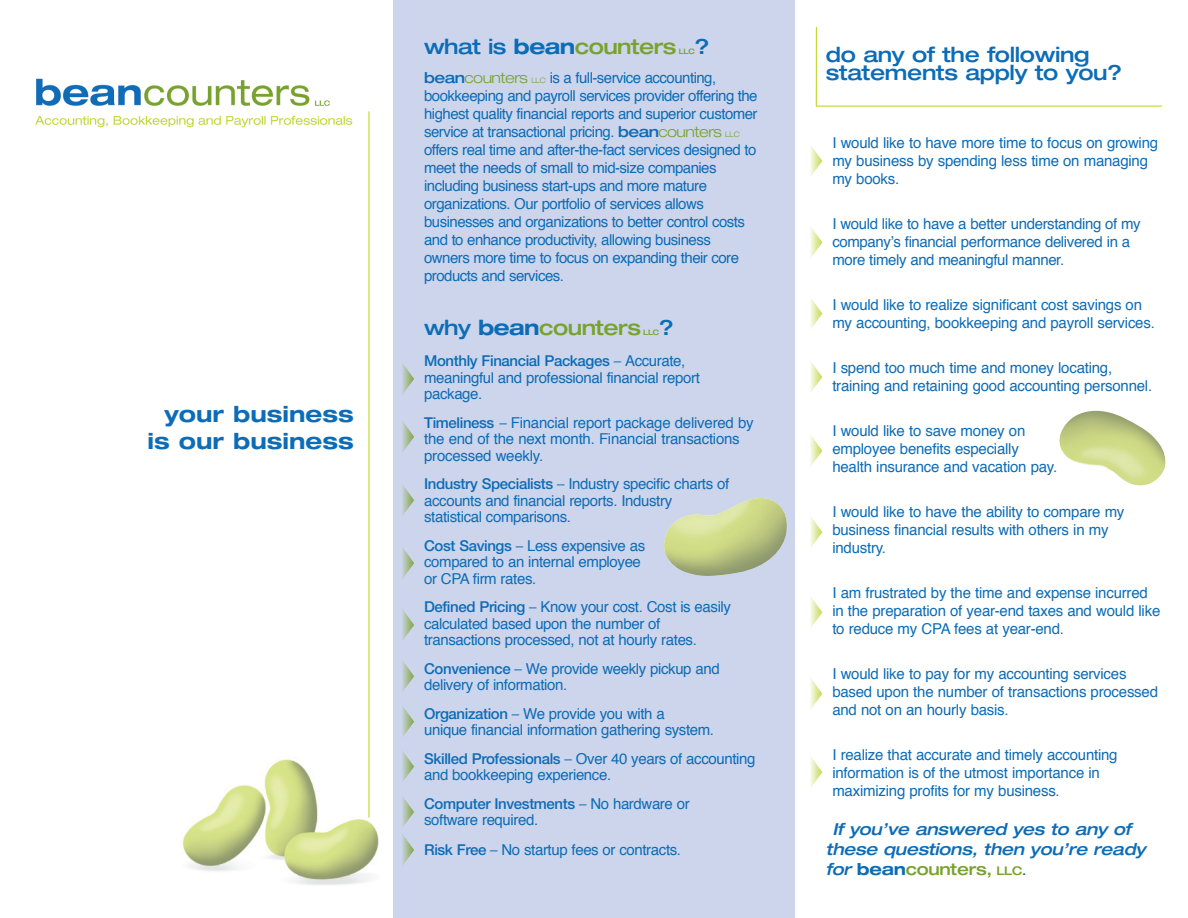
<style>
.page{position:relative;width:1188px;height:918px;background:#fff}
.page>*{position:absolute;margin:0;border:0;box-sizing:border-box;transform-origin:0 0}
.t1{font:700 expanded 22.2px "Helvetica Neue";color:#0d6cb6}
.t2{font:500 expanded 21px "Helvetica Neue";letter-spacing:-.015em;color:#0d6cb6}
.t3{font:500 expanded 21px "Helvetica Neue";letter-spacing:-.025em;color:#78a22d}
.t4{font:italic 500 expanded 16.5px/19.8px "Helvetica Neue";letter-spacing:-.015em;color:#0d6cb6}
.t5{font:15px/18px "Helvetica";letter-spacing:-.025em;color:#0d6cb6}
.t6{font:500 expanded 7.5px "Helvetica Neue";letter-spacing:-.025em;color:#78a22d}
.s1{color:#0d6cb6}
.s2{font-weight:700;color:#0d6cb6}
.s3{font-family:"Helvetica Neue";font-weight:500;font-stretch:expanded}
.s4{font-family:"Helvetica Neue";font-weight:300;font-stretch:expanded;color:#78a22d}
.s5{font-family:"Helvetica Neue";font-weight:300;font-stretch:expanded;font-size:7.5px;color:#78a22d}
.s6{font-family:"Helvetica Neue";font-weight:500}
.s7{font-family:"Helvetica Neue";font-weight:300;font-stretch:expanded}
.s8{font-weight:700;font-style:normal}
.s9{font-style:normal;color:#78a22d}
.s10{font-style:normal;font-size:12px;color:#78a22d}
.s11{font-style:normal;font-size:12px}
</style>
<div class="page">
<img style="left:35px;top:78px;width:318px;height:50px">
<img style="left:182px;top:759px;width:197px;height:126px">
<div style="left:33px;top:108px;width:340px;height:6px;background:#fff"></div>
<hr style="left:368px;top:111px;width:2px;height:706px;background:#c1d72f">
<div style="left:393px;top:0;width:401px;height:918px;background:#ccd5ec"></div>
<img style="left:664px;top:498px;width:123px;height:78px">
<svg style="left:402px;top:363px;width:12px;height:32px"></svg>
<svg style="left:402px;top:421px;width:12px;height:31px"></svg>
<svg style="left:402px;top:484px;width:12px;height:32px"></svg>
<svg style="left:402px;top:547px;width:12px;height:32px"></svg>
<svg style="left:402px;top:609px;width:12px;height:32px"></svg>
<svg style="left:402px;top:660px;width:12px;height:32px"></svg>
<svg style="left:402px;top:706px;width:12px;height:31px"></svg>
<svg style="left:402px;top:751px;width:12px;height:31px"></svg>
<svg style="left:402px;top:796px;width:12px;height:70px"></svg>
<svg style="left:815px;top:27px;width:347px;height:80px"></svg>
<svg style="left:810px;top:145px;width:12px;height:32px"></svg>
<img style="left:1059px;top:411px;width:107px;height:75px">
<svg style="left:810px;top:226px;width:12px;height:32px"></svg>
<svg style="left:810px;top:298px;width:12px;height:31px"></svg>
<svg style="left:810px;top:361px;width:12px;height:32px"></svg>
<svg style="left:810px;top:435px;width:12px;height:31px"></svg>
<svg style="left:810px;top:516px;width:12px;height:32px"></svg>
<svg style="left:810px;top:596px;width:12px;height:32px"></svg>
<svg style="left:810px;top:678px;width:12px;height:31px"></svg>
<svg style="left:810px;top:756px;width:12px;height:32px"></svg>
<p class="t1" style="left:165px;top:400px;width:191px">your business</p>
<p class="t1" style="left:148px;top:427px;width:208px">is our business</p>
<p class="t3" style="left:424px;top:34px;width:254px"><span class="s1">what is</span> <span class="s2">bean</span>counters</p>
<p class="t6" style="left:679px;top:47px;width:18px">LLC</p>
<p class="t2" style="left:695px;top:34px;width:16px">?</p>
<p class="t5" style="left:424px;top:68px;width:335px"><span class="s3">bean</span><span class="s4">counters</span> <span class="s5">LLC</span> is a full-service accounting, bookkeeping and payroll services provider offering the highest quality financial reports and superior customer service at transactional pricing. <span class="s3">bean</span><span class="s4">counters</span> <span class="s5">LLC </span>offers real time and after-the-fact services designed to meet the needs of small to mid-size companies including business start-ups and more mature organizations. Our portfolio of services allows businesses and organizations to better control costs and to enhance productivity, allowing business owners more time to focus on expanding their core products and services.</p>
<p class="t3" style="left:424px;top:314px;width:218px"><span class="s1">why</span> <span class="s2">bean</span>counters</p>
<p class="t6" style="left:643px;top:327px;width:18px">LLC</p>
<p class="t2" style="left:659px;top:314px;width:16px">?</p>
<p class="t5" style="left:424px;top:352px;width:277px;line-height:16.5px"><span class="s6">Monthly Financial Packages</span> <span class="s7">–</span> Accurate, meaningful and professional financial report package.</p>
<p class="t5" style="left:424px;top:414px;width:331px;line-height:16.5px"><span class="s6">Timeliness</span> <span class="s7">–</span> Financial report package delivered by the end of the next month. Financial transactions processed weekly.</p>
<p class="t5" style="left:424px;top:475px;width:307px;line-height:16.5px"><span class="s6">Industry Specialists</span> <span class="s7">–</span> Industry specific charts of accounts and financial reports. Industry statistical comparisons.</p>
<p class="t5" style="left:424px;top:537px;width:223px;line-height:16.5px"><span class="s6">Cost Savings</span> <span class="s7">–</span> Less expensive as compared to an internal employee or CPA firm rates.</p>
<p class="t5" style="left:424px;top:598px;width:308px;line-height:16.5px"><span class="s6">Defined Pricing</span> <span class="s7">–</span> Know your cost. Cost is easily calculated based upon the number of transactions processed, not at hourly rates.</p>
<p class="t5" style="left:424px;top:660px;width:297px;line-height:16.5px"><span class="s6">Convenience</span> <span class="s7">–</span> We provide weekly pickup and delivery of information.</p>
<p class="t5" style="left:424px;top:705px;width:291px;line-height:16.5px"><span class="s6">Organization</span> <span class="s7">–</span> We provide you with a<br>unique financial information gathering system.</p>
<p class="t5" style="left:424px;top:750px;width:333px;line-height:16.5px"><span class="s6">Skilled Professionals</span> <span class="s7">–</span> Over 40 years of accounting and bookkeeping experience.</p>
<p class="t5" style="left:424px;top:795px;width:267px;line-height:16.5px"><span class="s6">Computer Investments</span> <span class="s7">–</span> No hardware or software required.</p>
<p class="t5" style="left:424px;top:840px;width:258px"><span class="s6">Risk Free</span> <span class="s7">–</span> No startup fees or contracts.</p>
<p class="t2" style="left:826px;top:41px;width:265px">do any of the following</p>
<p class="t2" style="left:826px;top:59px;width:298px">statements apply to you?</p>
<p class="t5" style="left:832px;top:133px;width:327px">I would like to have more time to focus on growing my business by spending less time on managing my books.</p>
<p class="t5" style="left:832px;top:214px;width:310px">I would like to have a better understanding of my company’s financial performance delivered in a more timely and meaningful manner.</p>
<p class="t5" style="left:832px;top:295px;width:324px">I would like to realize significant cost savings on my accounting, bookkeeping and payroll services.</p>
<p class="t5" style="left:832px;top:358px;width:321px">I spend too much time and money locating, training and retaining good accounting personnel.</p>
<p class="t5" style="left:832px;top:421px;width:226px">I would like to save money on employee benefits especially health insurance and vacation pay.</p>
<p class="t5" style="left:832px;top:502px;width:294px">I would like to have the ability to compare my business financial results with others in my industry.</p>
<p class="t5" style="left:832px;top:583px;width:329px">I am frustrated by the time and expense incurred in the preparation of year-end taxes and would like to reduce my CPA fees at year-end.</p>
<p class="t5" style="left:832px;top:664px;width:327px">I would like to pay for my accounting services based upon the number of transactions processed and not on an hourly basis.</p>
<p class="t5" style="left:832px;top:745px;width:287px">I realize that accurate and timely accounting information is of the utmost importance in maximizing profits for my business.</p>
<p class="t4" style="left:826px;top:819px;width:321px;text-indent:6px">If you’ve answered yes to any of these questions, then you’re ready for <span class="s8">bean</span><span class="s9">counters,</span> <span class="s10">LLC</span><span class="s11">.</span></p>
</div>
